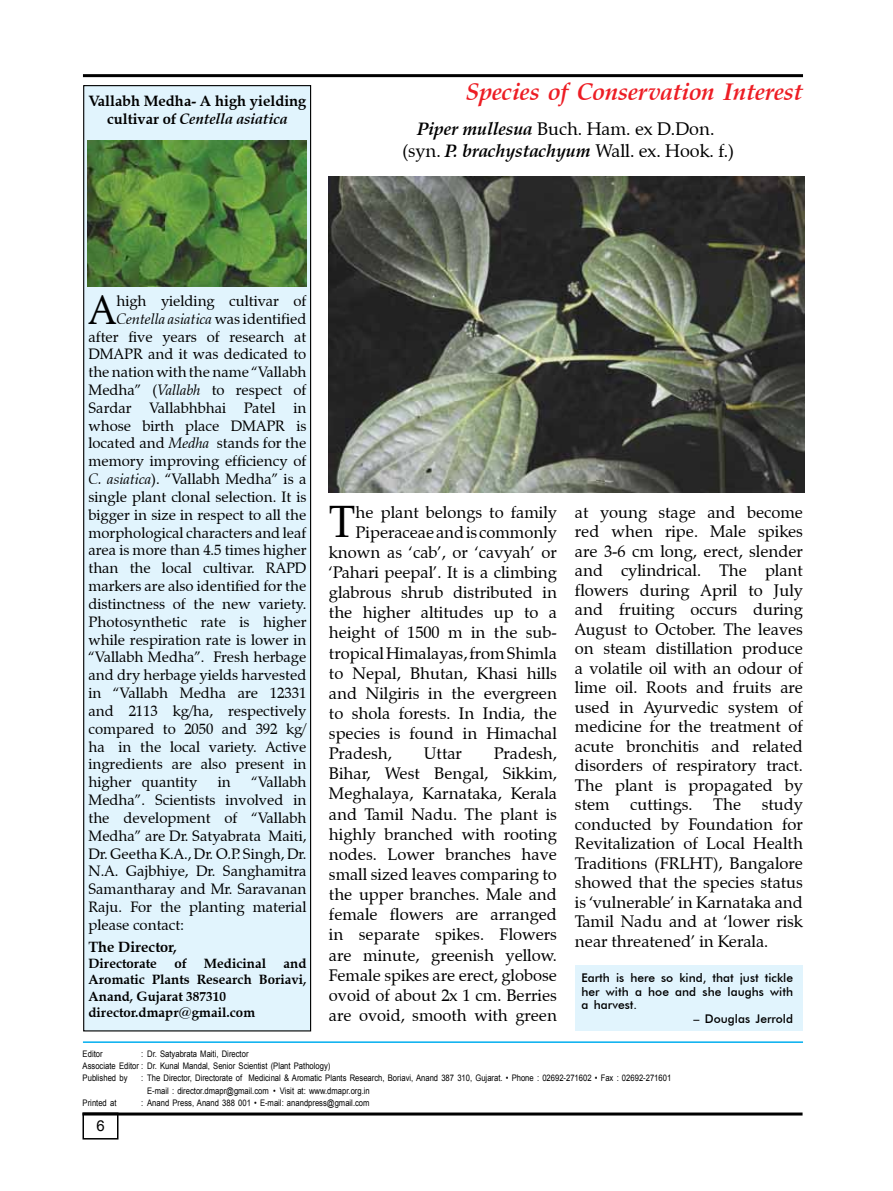
<style>
.page{position:relative;width:893px;height:1191px;background:#fff}
.page>*{position:absolute;margin:0;border:0;box-sizing:border-box;transform-origin:0 0}
.t1{font:44.25px "Zapf Calligraphic 801 BT";color:#000}
.t2{font:40.2px "Zapf Calligraphic 801 BT";color:#000}
.t3{font:italic 700 24px "Zapf Calligraphic 801 BT";color:#ed1d24}
.t4{font:18px/21.6px "Zapf Calligraphic 801 BT";color:#000;text-align:center}
.t5{font:16.5px/19.5px "Zapf Calligraphic 801 BT";color:#000;text-align:justify}
.t6{font:700 15px/18px "Zapf Calligraphic 801 BT";color:#000;text-align:center}
.t7{font:15px "Arial";color:#000}
.t8{font:14.85px/17.9px "Zapf Calligraphic 801 BT";color:#000;text-align:justify}
.t9{font:italic 14.85px "Zapf Calligraphic 801 BT";color:#000}
.t10{font:700 14.85px "Zapf Calligraphic 801 BT";color:#000}
.t11{font:700 13.5px/16.2px "Zapf Calligraphic 801 BT";color:#000}
.t12{font:500 12px/13.5px "Futura BT";color:#000;text-align:justify}
.t13{font:9px/12.3px "Arial";color:#000;scale:.85 1}
.s1{font-style:italic}
.s2{font-weight:700;font-style:italic}
.s3{font-style:normal}
</style>
<div class="page">
<hr style="left:83px;top:74px;width:720px;height:3px;background:#000">
<hr style="left:82px;top:1112px;width:720px;height:3px;background:#000">
<div style="left:82px;top:1112px;width:36px;height:27px;border:2px solid #000"></div>
<hr style="left:83px;top:1041px;width:720px;height:2px;background:#00aeef">
<div style="left:84px;top:86px;width:227px;height:945px;background:#e1f4fd"></div>
<div style="left:83px;top:85px;width:228px;height:946px;border:1px solid #000"></div>
<img style="left:329px;top:176px;width:476px;height:316px">
<img style="left:88px;top:140px;width:218px;height:146px">
<div style="left:575px;top:965px;width:228px;height:65px;background:#e1f4fd"></div>
<p class="t6" style="left:88px;top:92px;width:219px">Vallabh Medha- A high yielding cultivar of <span class="s1">Centella asiatica</span></p>
<h3 class="t3" style="left:467px;top:77px;width:338px">Species of Conservation Interest</h3>
<p class="t4" style="left:402px;top:118px;width:333px"><span class="s2">Piper mullesua</span> Buch. Ham. ex D.Don. (syn. <span class="s2">P. brachystachyum</span> Wall. ex. Hook. f.)</p>
<h2 class="t2" style="left:88px;top:285px;width:29px">A</h2>
<p class="t8" style="left:116px;top:292px;width:191px">high yielding cultivar of</p>
<p class="t9" style="left:116px;top:309px;width:191px">Centella asiatica <span class="s3">was identified</span></p>
<p class="t8" style="left:88px;top:327px;width:219px">after five years of research at</p>
<p class="t8" style="left:88px;top:345px;width:219px">DMAPR and it was dedicated to</p>
<p class="t8" style="left:88px;top:363px;width:219px">the nation with the name “Vallabh</p>
<p class="t8" style="left:88px;top:381px;width:219px">Medha” (<span class="s1">Vallabh</span> to respect of</p>
<p class="t8" style="left:88px;top:399px;width:219px">Sardar Vallabhbhai Patel in</p>
<p class="t8" style="left:88px;top:416px;width:219px">whose birth place DMAPR is</p>
<p class="t8" style="left:88px;top:434px;width:219px">located and <span class="s1">Medha</span> stands for the</p>
<p class="t8" style="left:88px;top:452px;width:219px">memory improving efficiency of</p>
<p class="t8" style="left:88px;top:470px;width:219px"><span class="s1">C. asiatica</span>). “Vallabh Medha” is a</p>
<p class="t8" style="left:88px;top:488px;width:219px">single plant clonal selection. It is</p>
<p class="t8" style="left:88px;top:506px;width:219px">bigger in size in respect to all the</p>
<p class="t8" style="left:88px;top:523px;width:219px">morphological characters and leaf</p>
<p class="t8" style="left:88px;top:541px;width:219px">area is more than 4.5 times higher</p>
<p class="t8" style="left:88px;top:559px;width:219px">than the local cultivar. RAPD</p>
<p class="t8" style="left:88px;top:577px;width:219px">markers are also identified for the</p>
<p class="t8" style="left:88px;top:595px;width:219px">distinctness of the new variety.</p>
<p class="t8" style="left:88px;top:613px;width:219px">Photosynthetic rate is higher</p>
<p class="t8" style="left:88px;top:630px;width:219px">while respiration rate is lower in</p>
<p class="t8" style="left:88px;top:648px;width:219px">“Vallabh Medha”. Fresh herbage</p>
<p class="t8" style="left:88px;top:666px;width:219px">and dry herbage yields harvested</p>
<p class="t8" style="left:88px;top:684px;width:219px">in “Vallabh Medha are 12331</p>
<p class="t8" style="left:88px;top:702px;width:219px">and 2113 kg/ha, respectively</p>
<p class="t8" style="left:88px;top:719px;width:219px">compared to 2050 and 392 kg/</p>
<p class="t8" style="left:88px;top:737px;width:219px">ha in the local variety. Active</p>
<p class="t8" style="left:88px;top:755px;width:219px">ingredients are also present in</p>
<p class="t8" style="left:88px;top:773px;width:110px">higher quantity</p>
<p class="t8" style="left:218px;top:773px;width:15px">in</p>
<p class="t8" style="left:88px;top:773px;width:219px;text-indent:163px">“Vallabh Medha”. Scientists involved in the development of “Vallabh Medha” are Dr. Satyabrata Maiti, Dr. Geetha K.A., Dr. O.P. Singh, Dr.<br>N.A. Gajbhiye, Dr. Sanghamitra Samantharay and Mr. Saravanan Raju. For the planting material please contact:</p>
<p class="t10" style="left:88px;top:937px;width:90px">The Director,</p>
<p class="t11" style="left:88px;top:955px;width:70px">Directorate</p>
<p class="t11" style="left:174px;top:955px;width:14px">of</p>
<p class="t11" style="left:204px;top:955px;width:64px">Medicinal</p>
<p class="t11" style="left:88px;top:955px;width:219px;text-indent:195px">and<br>Aromatic Plants Research Boriavi,<br>Anand, Gujarat 387310 director.dmapr@gmail.com</p>
<h1 class="t1" style="left:329px;top:494px;width:28px">T</h1>
<p class="t5" style="left:356px;top:502px;width:203px">he plant belongs to family</p>
<p class="t5" style="left:356px;top:522px;width:203px">Piperaceae and is commonly</p>
<p class="t5" style="left:329px;top:542px;width:230px">known as ‘cab’, or ‘cavyah’ or</p>
<p class="t5" style="left:329px;top:562px;width:229px">‘Pahari peepal’. It is a climbing</p>
<p class="t5" style="left:329px;top:582px;width:229px">glabrous shrub distributed in</p>
<p class="t5" style="left:329px;top:603px;width:229px">the higher altitudes up to a</p>
<p class="t5" style="left:329px;top:623px;width:229px">height of 1500 m in the sub-</p>
<p class="t5" style="left:329px;top:643px;width:229px">tropical Himalayas, from Shimla</p>
<p class="t5" style="left:329px;top:663px;width:229px">to Nepal, Bhutan, Khasi hills</p>
<p class="t5" style="left:329px;top:683px;width:229px">and Nilgiris in the evergreen</p>
<p class="t5" style="left:329px;top:703px;width:229px">to shola forests. In India, the</p>
<p class="t5" style="left:329px;top:723px;width:229px">species is found in Himachal</p>
<p class="t5" style="left:329px;top:744px;width:64px">Pradesh,</p>
<p class="t5" style="left:424px;top:744px;width:39px">Uttar</p>
<p class="t5" style="left:329px;top:743px;width:229px;line-height:20.1px;text-indent:165px">Pradesh, Bihar, West Bengal, Sikkim, Meghalaya, Karnataka, Kerala and Tamil Nadu. The plant is highly branched with rooting nodes. Lower branches have small sized leaves comparing to the upper branches. Male and female flowers are arranged in separate spikes. Flowers are minute, greenish yellow.<br>Female spikes are erect, globose ovoid of about 2x 1 cm. Berries are ovoid, smooth with green</p>
<p class="t5" style="left:575px;top:502px;width:229px">at young stage and become red when ripe. Male spikes are 3-6 cm long, erect, slender and cylindrical. The plant flowers during April to July and fruiting occurs during August to October. The leaves on steam distillation produce a volatile oil with an odour of lime oil. Roots and fruits are used in Ayurvedic system of medicine for the treatment of acute bronchitis and related disorders of respiratory tract.<br>The plant is propagated by stem</p>
<p class="t5" style="left:575px;top:795px;width:229px;text-indent:138px">The study conducted by Foundation for Revitalization of Local Health Traditions (FRLHT), Bangalore showed that the species status is ‘vulnerable’ in Karnataka and Tamil Nadu and at ‘lower risk near threatened’ in Kerala.</p>
<p class="t5" style="left:630px;top:795px;width:64px">cuttings.</p>
<p class="t12" style="left:581px;top:971px;width:213px">Earth is here so kind, that just tickle her with a hoe and she laughs with a harvest.</p>
<p class="t12" style="left:693px;top:1011px;width:101px">– Douglas Jerrold</p>
<p class="t13" style="left:83px;top:1047px;width:293px;text-indent:58px">: Dr. Satyabrata Maiti, Director<br>Associate Editor : Dr. Kunal Mandal, Senior Scientist (Plant Pathology)<br>Published by</p>
<p class="t13" style="left:83px;top:1047px;width:25px">Editor</p>
<p class="t13" style="left:147px;top:1072px;width:618px;text-indent:-6px">: The Director, Directorate of Medicinal &amp; Aromatic Plants Research, Boriavi, Anand 387 310, Gujarat. • Phone : 02692-271602 • Fax : 02692-271601<br>E-mail : director.dmapr@gmail.com • Visit at: www.dmapr.org.in</p>
<p class="t13" style="left:83px;top:1096px;width:41px">Printed at</p>
<p class="t13" style="left:141px;top:1096px;width:270px">: Anand Press, Anand 388 001 • E-mail: anandpress@gmail.com</p>
<p class="t7" style="left:96px;top:1117px;width:10px">6</p>
</div>
